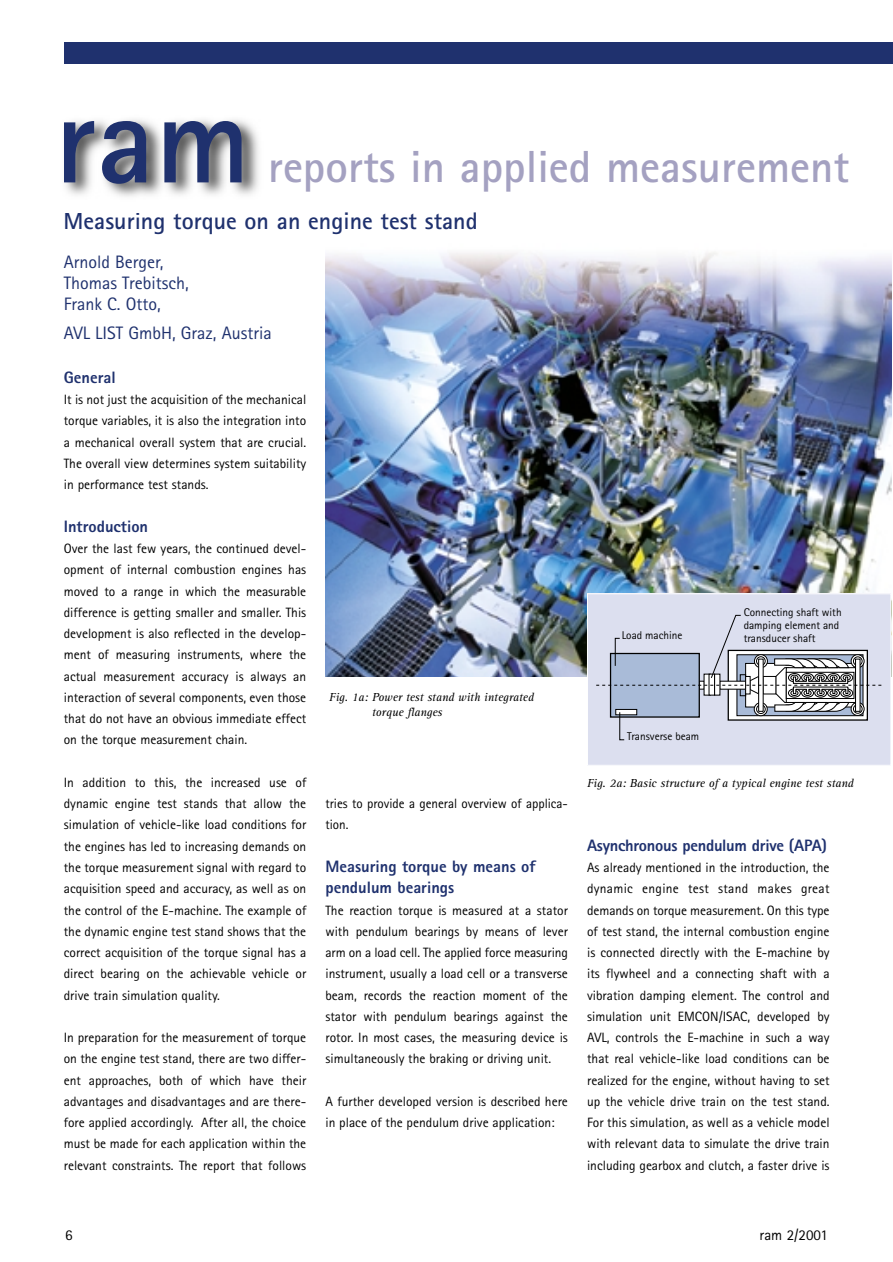
<style>
.page{position:relative;width:893px;height:1262px;background:#fff}
.page>*{position:absolute;margin:0;border:0;box-sizing:border-box;transform-origin:0 0}
.t1{font:700 126px "Rotis Sans Serif";color:#1f316e}
.t2{font:700 45px "Rotis Sans Serif";color:#a4a1c1}
.t3{font:700 24px "Rotis Sans Serif";color:#1f316e}
.t4{font:18px/21px "Rotis Sans Serif";color:#1f316e}
.t5{font:800 16.5px/21.3px "Rotis Sans Serif";color:#1f316e}
.t6{font:15px "Rotis Sans Serif";color:#000}
.t7{font:13.5px/21.3px "Rotis Sans Serif";color:#000;text-align:justify}
.t8{font:italic 12px/15px "Rotis Serif";color:#000}
.t9{font:11.25px/12.8px "Rotis Sans Serif";color:#000}
</style>
<div class="page">
<div style="left:64px;top:43px;width:828px;height:21px;background:#1f316e"></div>
<img style="left:325px;top:252px;width:566px;height:425px">
<div style="left:589px;top:595px;width:300px;height:168px;background:#dcdfef"></div>
<svg style="left:596px;top:614px;width:286px;height:126px;background:#c1c6d4"></svg>
<div style="left:587px;top:593px;width:304px;height:172px;border:1px solid #fff"></div>
<img style="left:65px;top:119px;width:194px;height:78px">
<h1 class="t1" style="left:55px;top:95px;width:197px">ram</h1>
<h2 class="t2" style="left:268px;top:151px;width:583px">reports in applied measurement</h2>
<h3 class="t3" style="left:64px;top:213px;width:415px">Measuring torque on an engine test stand</h3>
<h3 class="t4" style="left:64px;top:253px;width:127px">Arnold Berger,<br>Thomas Trebitsch,<br>Frank C. Otto,</h3>
<h3 class="t4" style="left:64px;top:324px;width:209px">AVL LIST GmbH, Graz, Austria</h3>
<p class="t5" style="left:64px;top:368px;width:53px">General</p>
<p class="t7" style="left:64px;top:390px;width:244px">It is not just the acquisition of the mechanical torque variables, it is also the integration into a mechanical overall system that are crucial.<br>The overall view determines system suitability in performance test stands.</p>
<p class="t5" style="left:64px;top:517px;width:86px">Introduction</p>
<p class="t7" style="left:64px;top:539px;width:244px">Over the last few years, the continued devel&shy;opment of internal combustion engines has moved to a range in which the measurable difference is getting smaller and smaller. This development is also reflected in the develop&shy;ment of measuring instruments, where the actual measurement accuracy is always an interaction of several components, even those that do not have an obvious immediate effect on the torque measurement chain.</p>
<p class="t7" style="left:64px;top:773px;width:244px">In addition to this, the increased use of dynamic engine test stands that allow the simulation of vehicle-like load conditions for the engines has led to increasing demands on the torque measurement signal with regard to acquisition speed and accuracy, as well as on the control of the E-machine. The example of the dynamic engine test stand shows that the correct acquisition of the torque signal has a direct bearing on the achievable vehicle or drive train simulation quality.</p>
<p class="t7" style="left:64px;top:1028px;width:244px">In preparation for the measurement of torque on the engine test stand, there are two differ&shy;ent approaches, both of which have their advantages and disadvantages and are there&shy;fore applied accordingly. After all, the choice must be made for each application within the relevant constraints. The report that follows</p>
<p class="t8" style="left:372px;top:690px;width:163px;text-indent:-43px">Fig. 1a: Power test stand with integrated torque flanges</p>
<p class="t7" style="left:325px;top:794px;width:244px">tries to provide a general overview of applica&shy;tion.</p>
<p class="t5" style="left:325px;top:857px;width:211px">Measuring torque by means of pendulum bearings</p>
<p class="t7" style="left:325px;top:900px;width:244px">The reaction torque is measured at a stator with pendulum bearings by means of lever arm on a load cell. The applied force measuring instrument, usually a load cell or a transverse beam, records the reaction moment of the stator with pendulum bearings against the rotor. In most cases, the measuring device is simultaneously the braking or driving unit.</p>
<p class="t7" style="left:325px;top:1092px;width:244px">A further developed version is described here in place of the pendulum drive application:</p>
<p class="t9" style="left:621px;top:630px;width:62px">Load machine</p>
<p class="t9" style="left:627px;top:731px;width:74px">Transverse beam</p>
<p class="t9" style="left:743px;top:607px;width:99px">Connecting shaft with damping element and transducer shaft</p>
<p class="t8" style="left:587px;top:776px;width:268px">Fig. 2a: Basic structure of a typical engine test stand</p>
<p class="t5" style="left:587px;top:836px;width:241px">Asynchronous pendulum drive (APA)</p>
<p class="t7" style="left:587px;top:858px;width:244px">As already mentioned in the introduction, the dynamic engine test stand makes great demands on torque measurement. On this type of test stand, the internal combustion engine is connected directly with the E-machine by its flywheel and a connecting shaft with a vibration damping element. The control and simulation unit EMCON/ISAC, developed by AVL, controls the E-machine in such a way that real vehicle-like load conditions can be realized for the engine, without having to set up the vehicle drive train on the test stand.<br>For this simulation, as well as a vehicle model with relevant data to simulate the drive train including gearbox and clutch, a faster drive is</p>
<p class="t6" style="left:65px;top:1229px;width:9px">6</p>
<p class="t6" style="left:759px;top:1229px;width:70px">ram 2/2001</p>
</div>
